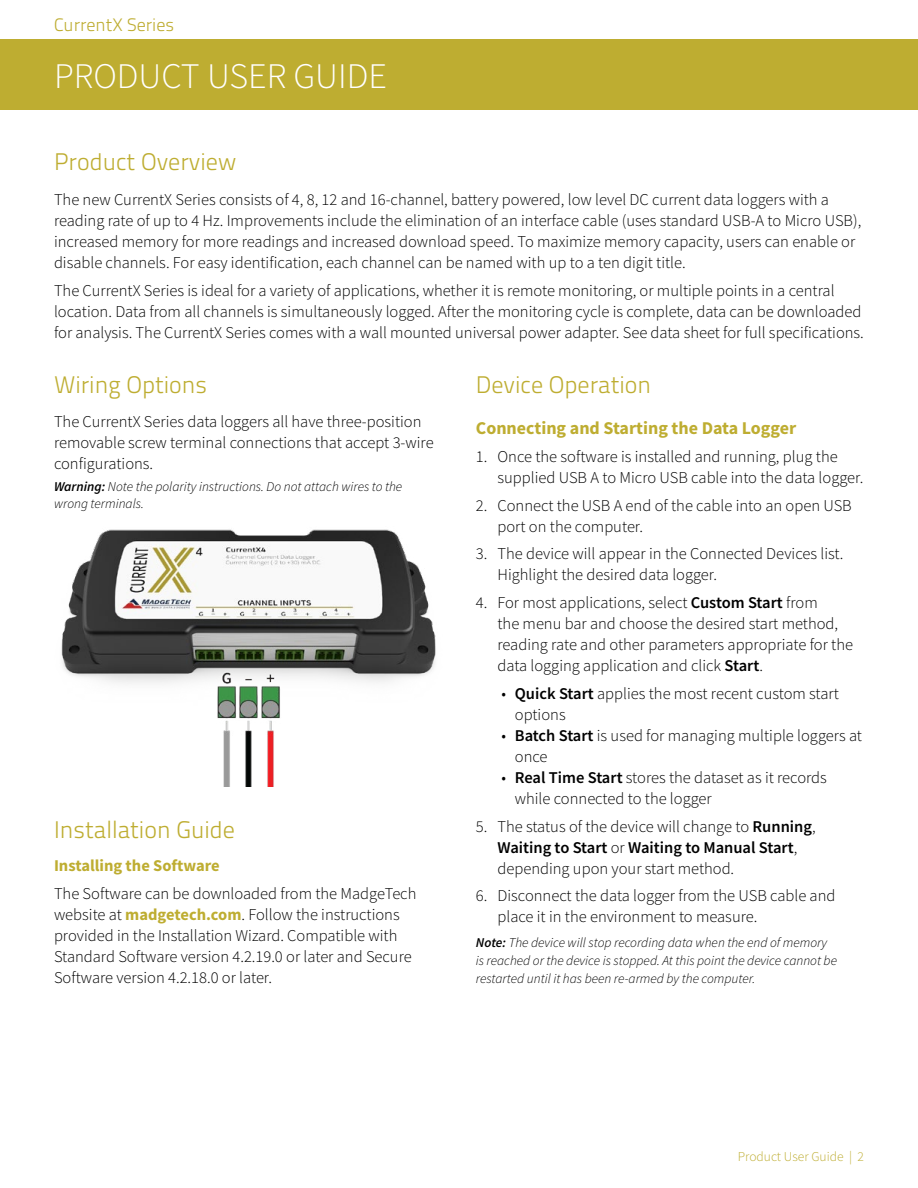
<style>
.page{position:relative;width:918px;height:1188px;background:#fff}
.page>*{position:absolute;margin:0;border:0;box-sizing:border-box;transform-origin:0 0}
.t1{font:300 36px "Source Sans Pro";color:#fff}
.t2{font:300 24px "Titillium Text 22 L";color:#bead31}
.t3{font:700 18px "Source Sans Pro";color:#bead31}
.t4{font:300 18px "Titillium Text 22 L";color:#bead31}
.t5{font:300 16.5px/21px "Source Sans Pro";color:#000}
.t6{font:700 16.5px "Source Sans Pro";color:#bead31}
.t7{font:italic 300 13.5px/18px "Source Sans Pro";color:#000}
.t8{font:300 13.5px "Source Sans Pro";color:#bead31}
.s1{font-weight:600}
.s2{font-weight:700;color:#bead31}
</style>
<div class="page">
<div style="left:0;top:39px;width:918px;height:71px;background:#bead31"></div>
<img style="left:61px;top:529px;width:375px;height:257px">
<p class="t4" style="left:54px;top:11px;width:122px">CurrentX Series</p>
<h1 class="t1" style="left:54px;top:54px;width:335px">PRODUCT USER GUIDE</h1>
<h2 class="t2" style="left:54px;top:144px;width:184px">Product Overview</h2>
<p class="t5" style="left:54px;top:189px;width:809px">The new CurrentX Series consists of 4, 8, 12 and 16-channel, battery powered, low level DC current data loggers with a reading rate of up to 4 Hz. Improvements include the elimination of an interface cable (uses standard USB-A to Micro USB), increased memory for more readings and increased download speed. To maximize memory capacity, users can enable or disable channels. For easy identification, each channel can be named with up to a ten digit title.</p>
<p class="t5" style="left:54px;top:280px;width:811px">The CurrentX Series is ideal for a variety of applications, whether it is remote monitoring, or multiple points in a central location. Data from all channels is simultaneously logged. After the monitoring cycle is complete, data can be downloaded for analysis. The CurrentX Series comes with a wall mounted universal power adapter. See data sheet for full specifications.</p>
<h2 class="t2" style="left:54px;top:367px;width:155px">Wiring Options</h2>
<p class="t5" style="left:54px;top:411px;width:381px">The CurrentX Series data loggers all have three-position removable screw terminal connections that accept 3-wire configurations.</p>
<p class="t7" style="left:54px;top:478px;width:350px;line-height:16.5px"><span class="s1">Warning:</span> Note the polarity instructions. Do not attach wires to the wrong terminals.</p>
<h2 class="t2" style="left:476px;top:367px;width:177px">Device Operation</h2>
<p class="t3" style="left:476px;top:416px;width:322px">Connecting and Starting the Data Logger</p>
<p class="t5" style="left:497px;top:446px;width:367px;text-indent:-22px">1. Once the software is installed and running, plug the supplied USB A to Micro USB cable into the data logger.</p>
<p class="t5" style="left:497px;top:495px;width:356px;text-indent:-22px">2. Connect the USB A end of the cable into an open USB port on the computer.</p>
<p class="t5" style="left:497px;top:543px;width:348px;text-indent:-22px">3. The device will appear in the Connected Devices list.<br>Highlight the desired data logger.</p>
<p class="t5" style="left:497px;top:592px;width:357px;text-indent:-22px">4. For most applications, select <span class="s1">Custom Start</span> from<br>the menu bar and choose the desired start method, reading rate and other parameters appropriate for the data logging application and click <span class="s1">Start</span>.</p>
<p class="t5" style="left:515px;top:683px;width:326px;text-indent:-13px">• <span class="s1">Quick Start</span> applies the most recent custom start options</p>
<p class="t5" style="left:515px;top:725px;width:349px;text-indent:-13px">• <span class="s1">Batch Start</span> is used for managing multiple loggers at once</p>
<p class="t5" style="left:515px;top:767px;width:314px;text-indent:-13px">• <span class="s1">Real Time Start</span> stores the dataset as it records while connected to the logger</p>
<p class="t5" style="left:497px;top:816px;width:320px;text-indent:-22px">5. The status of the device will change to <span class="s1">Running</span>,<br><span class="s1">Waiting to Start</span> or <span class="s1">Waiting to Manual Start</span>, depending upon your start method.</p>
<p class="t5" style="left:497px;top:885px;width:340px;text-indent:-22px">6. Disconnect the data logger from the USB cable and place it in the environment to measure.</p>
<p class="t7" style="left:476px;top:933px;width:363px"><span class="s1">Note:</span> The device will stop recording data when the end of memory is reached or the device is stopped. At this point the device cannot be restarted until it has been re-armed by the computer.</p>
<h2 class="t2" style="left:54px;top:812px;width:183px">Installation Guide</h2>
<p class="t6" style="left:54px;top:855px;width:167px">Installing the Software</p>
<p class="t5" style="left:54px;top:883px;width:364px">The Software can be downloaded from the MadgeTech website at <span class="s2">madgetech.com</span>. Follow the instructions provided in the Installation Wizard. Compatible with Standard Software version 4.2.19.0 or later and Secure Software version 4.2.18.0 or later.</p>
<p class="t8" style="left:738px;top:1148px;width:128px">Product User Guide | 2</p>
</div>
